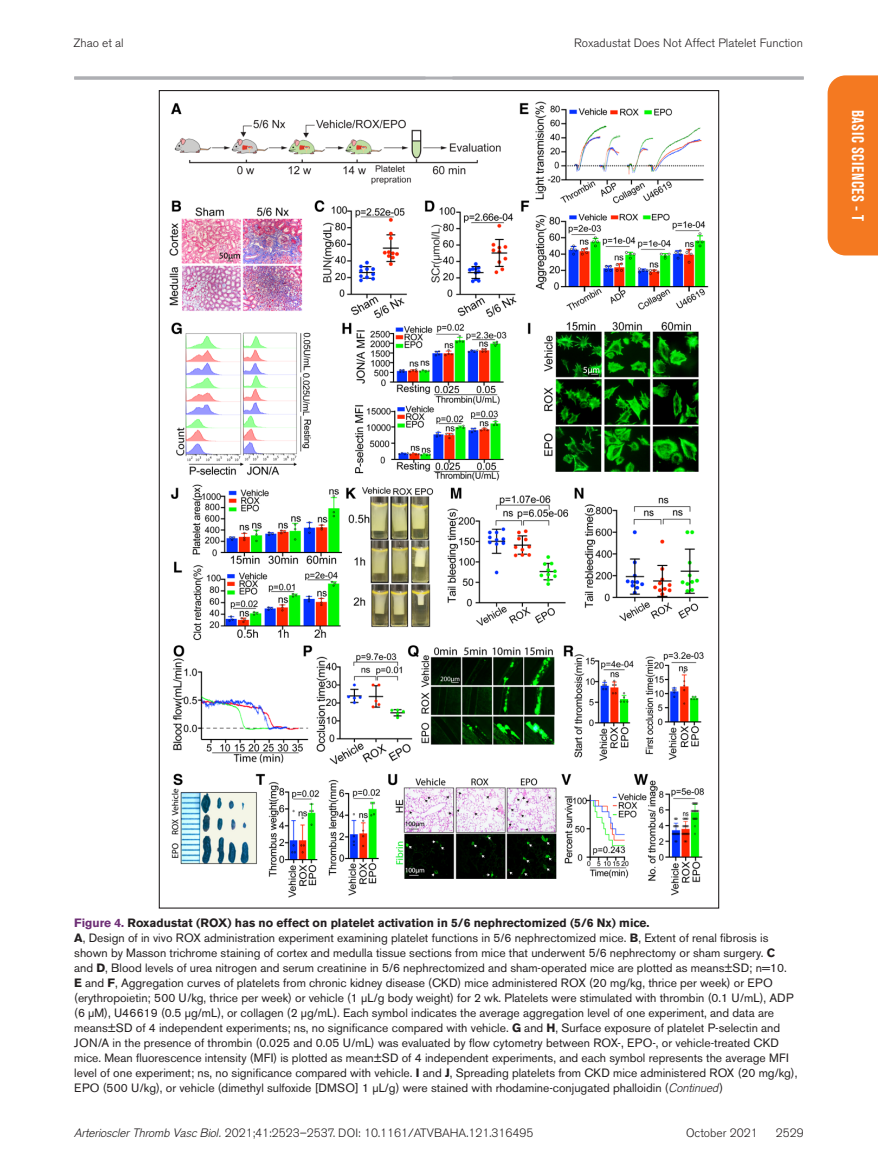
<style>
.page{position:relative;width:878px;height:1175px;background:#fff}
.page>*{position:absolute;margin:0;border:0;box-sizing:border-box;transform-origin:0 0}
.t1{font:700 condensed 16.5px "Akzidenz Grotesk BE";color:#fff;scale:.9 1}
.t2{font:12px/15px "Akzidenz Grotesk BE";color:#231f20}
.t3{font:300 12px "Akzidenz Grotesk BE";color:#231f20}
.s1{font-weight:700;color:#6e2f76}
.s2{font-weight:700}
.s3{font-family:"Akzidenz Grotesk";font-weight:300;font-style:italic}
.s4{font-family:"Akzidenz Grotesk";font-style:italic}
</style>
<div class="page">
<div style="left:827px;top:75px;width:51px;height:180px;background:#f47921"></div>
<hr style="left:74px;top:76px;width:729px;height:4px;background:#b9babe">
<svg style="left:158px;top:90px;width:561px;height:819px"></svg>
<p class="t3" style="left:74px;top:36px;width:52px">Zhao et al</p>
<p class="t3" style="left:574px;top:36px;width:230px">Roxadustat Does Not Affect Platelet Function</p>
<h1 class="t1" style="left:867px;top:110px;width:125px;rotate:90deg">Basic Sciences - T</h1>
<p class="t2" style="left:74px;top:915px;width:724px"><span class="s1">Figure 4.</span> <span class="s2">Roxadustat (ROX) has no effect on platelet activation in 5/6 nephrectomized (5/6 Nx) mice.<br>A</span>, Design of in vivo ROX administration experiment examining platelet functions in 5/6 nephrectomized mice. <span class="s2">B</span>, Extent of renal fibrosis is shown by Masson trichrome staining of cortex and medulla tissue sections from mice that underwent 5/6 nephrectomy or sham surgery. <span class="s2">C<br></span>and <span class="s2">D</span>, Blood levels of urea nitrogen and serum creatinine in 5/6 nephrectomized and sham-operated mice are plotted as means±SD; n=10.<br><span class="s2">E</span> and <span class="s2">F</span>, Aggregation curves of platelets from chronic kidney disease (CKD) mice administered ROX (20 mg/kg, thrice per week) or EPO (erythropoietin; 500 U/kg, thrice per week) or vehicle (1 μL/g body weight) for 2 wk. Platelets were stimulated with thrombin (0.1 U/mL), ADP (6 μM), U46619 (0.5 μg/mL), or collagen (2 μg/mL). Each symbol indicates the average aggregation level of one experiment, and data are means±SD of 4 independent experiments; ns, no significance compared with vehicle. <span class="s2">G</span> and <span class="s2">H</span>, Surface exposure of platelet P-selectin and JON/A in the presence of thrombin (0.025 and 0.05 U/mL) was evaluated by flow cytometry between ROX-, EPO-, or vehicle-treated CKD mice. Mean fluorescence intensity (MFI) is plotted as mean±SD of 4 independent experiments, and each symbol represents the average MFI level of one experiment; ns, no significance compared with vehicle. <span class="s2">I</span> and <span class="s2">J</span>, Spreading platelets from CKD mice administered ROX (20 mg/kg), EPO (500 U/kg), or vehicle (dimethyl sulfoxide [DMSO] 1 μL/g) were stained with rhodamine-conjugated phalloidin (<span class="s3">Continued</span>)</p>
<p class="t3" style="left:74px;top:1126px;width:461px"><span class="s4">Arterioscler Thromb Vasc Biol.</span> 2021;41:2523–2537. DOI: 10.1161/ATVBAHA.121.316495</p>
<p class="t3" style="left:686px;top:1126px;width:73px">October 2021</p>
<p class="t3" style="left:775px;top:1126px;width:29px">2529</p>
</div>
